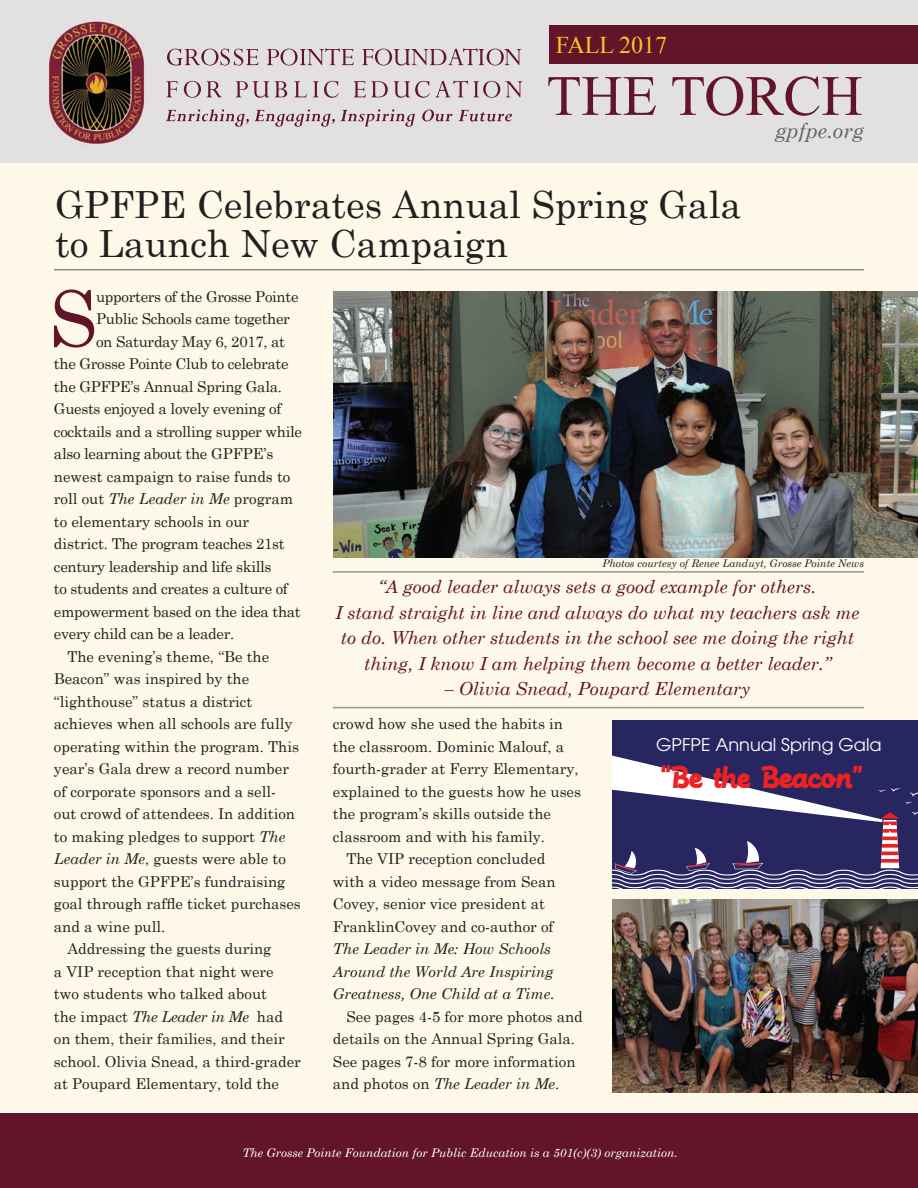
<style>
.page{position:relative;width:918px;height:1188px;background:#fef8e8}
.page>*{position:absolute;margin:0;border:0;box-sizing:border-box;transform-origin:0 0}
.t1{font:77.25px "Century Schoolbook";color:#621529}
.t2{font:57px "Times New Roman";color:#621529}
.t3{font:37.5px/39px "Century Schoolbook";color:#231f20}
.t4{font:24px "Times New Roman";color:#fdc525}
.t5{font:22.2px "Machine Script";color:#ee2123}
.t6{font:italic 21px "Century Schoolbook";color:#636366}
.t7{font:italic 18px/25.5px "Century Schoolbook";color:#621529;text-align:center}
.t8{font:17.4px "Avant Garde";color:#fff}
.t9{font:15px/22.5px "Century Schoolbook";color:#231f20}
.t10{font:15px "Century Schoolbook";letter-spacing:-.02em;color:#231f20}
.t11{font:italic 15px/22.5px "Century Schoolbook";color:#231f20}
.t12{font:italic 15px "Century Schoolbook";letter-spacing:-.02em;color:#231f20}
.t13{font:italic 12px "Century Schoolbook";color:#fff}
.t14{font:italic 10.5px "Century Schoolbook";color:#231f20}
.s1{font-style:italic}
.s2{font-style:normal}
</style>
<div class="page">
<div style="left:0;top:1113px;width:918px;height:75px;background:#621529"></div>
<div style="left:0;top:0;width:918px;height:162px;background:#e2e0e0"></div>
<hr style="left:54px;top:269px;width:810px;height:1px;background:#8b898b">
<div style="left:549px;top:26px;width:369px;height:38px;background:#621529"></div>
<svg style="left:167px;top:49px;width:92px;height:17px"></svg>
<svg style="left:267px;top:48px;width:87px;height:18px"></svg>
<svg style="left:362px;top:48px;width:159px;height:18px"></svg>
<svg style="left:166px;top:81px;width:11px;height:16px"></svg>
<svg style="left:184px;top:81px;width:38px;height:17px"></svg>
<svg style="left:236px;top:81px;width:33px;height:17px"></svg>
<svg style="left:275px;top:81px;width:12px;height:16px"></svg>
<svg style="left:294px;top:81px;width:13px;height:16px"></svg>
<svg style="left:313px;top:81px;width:26px;height:17px"></svg>
<svg style="left:354px;top:81px;width:34px;height:16px"></svg>
<svg style="left:394px;top:81px;width:128px;height:17px"></svg>
<svg style="left:166px;top:109px;width:249px;height:18px"></svg>
<svg style="left:422px;top:110px;width:90px;height:11px"></svg>
<img style="left:48px;top:21px;width:97px;height:124px">
<hr style="left:333px;top:571px;width:531px;height:2px;background:#939598">
<hr style="left:333px;top:707px;width:531px;height:1px;background:#939598">
<img style="left:333px;top:291px;width:585px;height:266px">
<img style="left:613px;top:900px;width:305px;height:192px">
<div style="left:612px;top:720px;width:306px;height:169px;background:#272661"></div>
<svg style="left:612px;top:756px;width:306px;height:133px"></svg>
<h3 class="t4" style="left:556px;top:29px;width:113px">FALL 2017</h3>
<h2 class="t2" style="left:546px;top:57px;width:318px">THE TORCH</h2>
<h3 class="t6" style="left:775px;top:118px;width:90px">gpfpe.org</h3>
<h3 class="t3" style="left:55px;top:184px;width:688px">GPFPE Celebrates Annual Spring Gala to Launch New Campaign</h3>
<h1 class="t1" style="left:49px;top:270px;width:50px">S</h1>
<p class="t10" style="left:96px;top:287px;width:204px">upporters of the Grosse Pointe</p>
<p class="t10" style="left:96px;top:309px;width:195px">Public Schools came together</p>
<p class="t10" style="left:96px;top:332px;width:190px">on Saturday May 6, 2017, at</p>
<p class="t10" style="left:54px;top:354px;width:236px">the Grosse Pointe Club to celebrate</p>
<p class="t10" style="left:54px;top:377px;width:229px">the GPFPE’s Annual Spring Gala.</p>
<p class="t10" style="left:54px;top:399px;width:229px">Guests enjoyed a lovely evening of</p>
<p class="t10" style="left:54px;top:422px;width:250px">cocktails and a strolling supper while</p>
<p class="t10" style="left:54px;top:444px;width:221px">also learning about the GPFPE’s</p>
<p class="t9" style="left:54px;top:464px;width:238px">newest campaign to raise funds to</p>
<p class="t9" style="left:54px;top:487px;width:241px">roll out <span class="s1">The Leader in Me</span> program</p>
<p class="t9" style="left:54px;top:509px;width:197px">to elementary schools in our</p>
<p class="t10" style="left:54px;top:534px;width:232px">district. The program teaches 21st</p>
<p class="t10" style="left:54px;top:557px;width:219px">century leadership and life skills</p>
<p class="t10" style="left:54px;top:579px;width:235px">to students and creates a culture of</p>
<p class="t10" style="left:54px;top:602px;width:248px">empowerment based on the idea that</p>
<p class="t10" style="left:54px;top:624px;width:182px">every child can be a leader.</p>
<p class="t9" style="left:67px;top:644px;width:203px">The evening’s theme, “Be the</p>
<p class="t9" style="left:54px;top:667px;width:197px">Beacon” was inspired by the</p>
<p class="t9" style="left:54px;top:689px;width:200px">“lighthouse” status a district</p>
<p class="t9" style="left:54px;top:712px;width:240px">achieves when all schools are fully</p>
<p class="t9" style="left:54px;top:734px;width:247px">operating within the program. This</p>
<p class="t9" style="left:54px;top:757px;width:237px">year’s Gala drew a record number</p>
<p class="t9" style="left:54px;top:779px;width:224px">of corporate sponsors and a sell-</p>
<p class="t9" style="left:54px;top:802px;width:243px">out crowd of attendees. In addition</p>
<p class="t9" style="left:54px;top:824px;width:233px">to making pledges to support <span class="s1">The</span></p>
<p class="t9" style="left:54px;top:847px;width:233px"><span class="s1">Leader in Me</span>, guests were able to</p>
<p class="t9" style="left:54px;top:869px;width:233px">support the GPFPE’s fundraising</p>
<p class="t9" style="left:54px;top:892px;width:248px">goal through raffle ticket purchases</p>
<p class="t9" style="left:54px;top:914px;width:113px">and a wine pull.</p>
<p class="t9" style="left:67px;top:937px;width:205px">Addressing the guests during</p>
<p class="t9" style="left:54px;top:959px;width:221px">a VIP reception that night were</p>
<p class="t9" style="left:54px;top:982px;width:215px">two students who talked about</p>
<p class="t12" style="left:54px;top:1007px;width:231px"><span class="s2">the impact</span> The Leader in Me <span class="s2">had</span></p>
<p class="t9" style="left:54px;top:1027px;width:232px">on them, their families, and their</p>
<p class="t9" style="left:54px;top:1049px;width:248px">school. Olivia Snead, a third-grader</p>
<p class="t9" style="left:54px;top:1072px;width:227px">at Poupard Elementary, told the</p>
<p class="t14" style="left:602px;top:557px;width:263px">Photos courtesy of Renee Landuyt, Grosse Pointe News</p>
<p class="t7" style="left:335px;top:574px;width:526px">“A good leader always sets a good example for others.<br>I stand straight in line and always do what my teachers ask me to do. When other students in the school see me doing the right thing, I know I am helping them become a better leader.”</p>
<p class="t7" style="left:445px;top:676px;width:307px">– Olivia Snead, Poupard Elementary</p>
<p class="t8" style="left:656px;top:734px;width:227px">GPFPE Annual Spring Gala</p>
<h3 class="t5" style="left:661px;top:764px;width:203px">“Be the Beacon”</h3>
<p class="t9" style="left:333px;top:712px;width:232px">crowd how she used the habits in</p>
<p class="t9" style="left:333px;top:734px;width:233px">the classroom. Dominic Malouf, a</p>
<p class="t9" style="left:333px;top:757px;width:247px">fourth-grader at Ferry Elementary,</p>
<p class="t9" style="left:333px;top:779px;width:250px">explained to the guests how he uses</p>
<p class="t9" style="left:333px;top:802px;width:220px">the program’s skills outside the</p>
<p class="t9" style="left:333px;top:824px;width:213px">classroom and with his family.</p>
<p class="t9" style="left:346px;top:847px;width:200px">The VIP reception concluded</p>
<p class="t9" style="left:333px;top:869px;width:224px">with a video message from Sean</p>
<p class="t9" style="left:333px;top:892px;width:213px">Covey, senior vice president at</p>
<p class="t9" style="left:333px;top:914px;width:222px">FranklinCovey and co-author of</p>
<p class="t11" style="left:333px;top:937px;width:223px">The Leader in Me: How Schools<br>Around the World Are Inspiring<br>Greatness, One Child at a Time.</p>
<p class="t9" style="left:333px;top:1004px;width:251px;text-indent:14px">See pages 4-5 for more photos and details on the Annual Spring Gala.<br>See pages 7-8 for more information and photos on <span class="s1">The Leader in Me</span>.</p>
<p class="t13" style="left:242px;top:1145px;width:437px">The Grosse Pointe Foundation for Public Education is a 501(c)(3) organization.</p>
</div>
